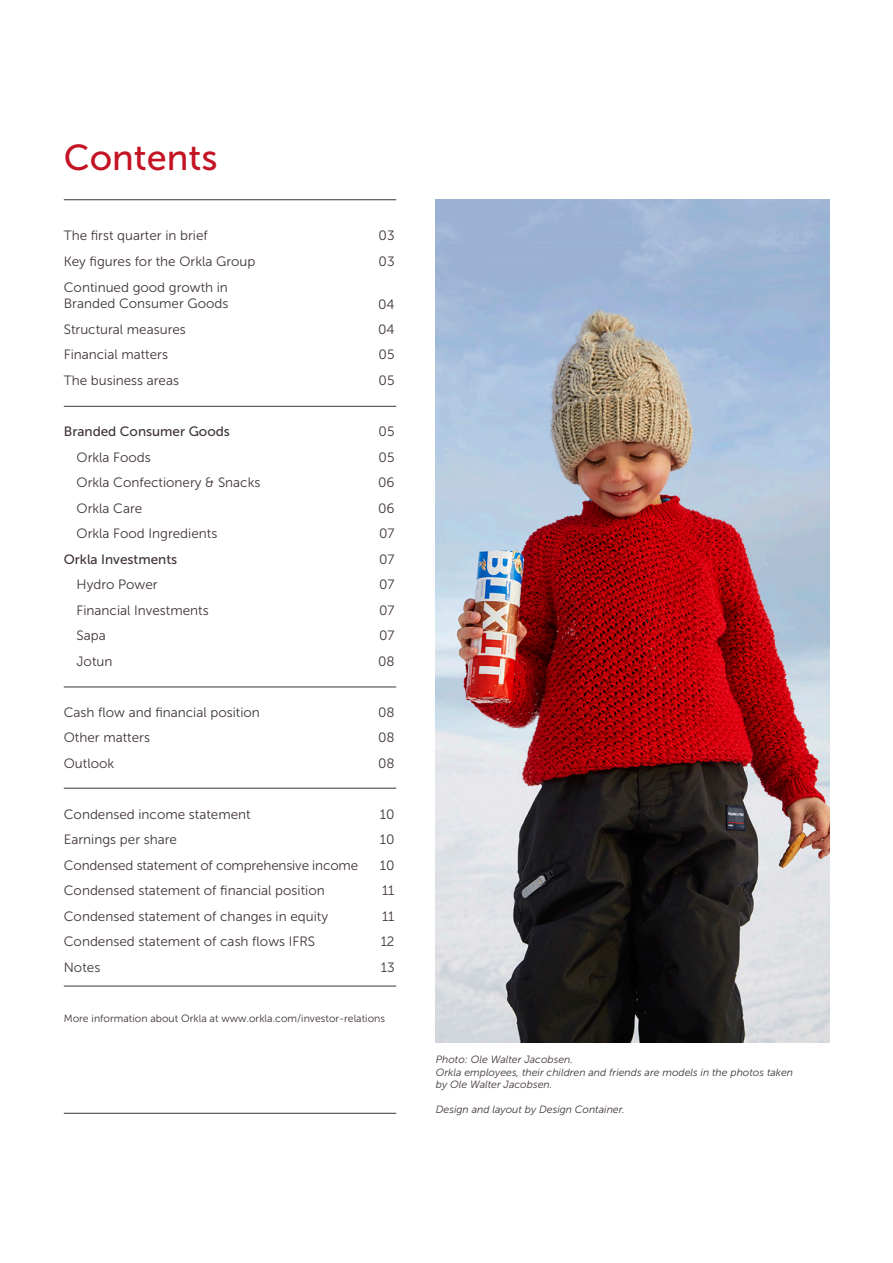
<style>
.page{position:relative;width:893px;height:1263px;background:#fff}
.page>*{position:absolute;margin:0;border:0;box-sizing:border-box;transform-origin:0 0}
.Overskrift_Museo{font:36px "Museo Sans 500";color:#c41324}
.Brødtekst{font:13.5px/16.5px "Museo Sans 300";color:#3f3439}
.Brødtekst-2{font:13.5px "Museo Sans 500";color:#3f3439}
.Brødtekst-3{font:italic 10.5px/12.6px "Museo Sans 300";color:#3f3439}
.Fotnote{font:10.5px "Museo Sans 300";color:#3f3439}
</style>
<div class="page">
<hr style="left:64px;top:199px;width:332px;height:1px;background:#3f3439">
<hr style="left:64px;top:406px;width:332px;height:1px;background:#3f3439">
<hr style="left:64px;top:687px;width:332px;height:1px;background:#3f3439">
<hr style="left:64px;top:986px;width:332px;height:1px;background:#3f3439">
<hr style="left:64px;top:1113px;width:332px;height:1px;background:#3f3439">
<img style="left:436px;top:200px;width:393px;height:842px">
<hr style="left:64px;top:788px;width:332px;height:1px;background:#3f3439">
<p class="Overskrift_Museo" style="left:64px;top:138px;width:155px">Contents</p>
<p class="Brødtekst" style="left:64px;top:228px;width:146px">The first quarter in brief</p>
<p class="Brødtekst" style="left:379px;top:228px;width:18px">03</p>
<p class="Brødtekst" style="left:64px;top:253px;width:193px">Key figures for the Orkla Group</p>
<p class="Brødtekst" style="left:379px;top:253px;width:18px">03</p>
<p class="Brødtekst" style="left:64px;top:279px;width:166px">Continued good growth in<br>Branded Consumer Goods</p>
<p class="Brødtekst" style="left:378px;top:296px;width:18px">04</p>
<p class="Brødtekst" style="left:64px;top:321px;width:124px">Structural measures</p>
<p class="Brødtekst" style="left:378px;top:321px;width:18px">04</p>
<p class="Brødtekst" style="left:64px;top:347px;width:106px">Financial matters</p>
<p class="Brødtekst" style="left:379px;top:347px;width:17px">05</p>
<p class="Brødtekst" style="left:64px;top:372px;width:117px">The business areas</p>
<p class="Brødtekst" style="left:379px;top:372px;width:17px">05</p>
<p class="Brødtekst-2" style="left:64px;top:424px;width:168px">Branded Consumer Goods</p>
<p class="Brødtekst" style="left:379px;top:423px;width:17px">05</p>
<p class="Brødtekst" style="left:77px;top:449px;width:76px">Orkla Foods</p>
<p class="Brødtekst" style="left:379px;top:449px;width:17px">05</p>
<p class="Brødtekst" style="left:77px;top:474px;width:185px">Orkla Confectionery &amp; Snacks</p>
<p class="Brødtekst" style="left:378px;top:474px;width:18px">06</p>
<p class="Brødtekst" style="left:77px;top:500px;width:67px">Orkla Care</p>
<p class="Brødtekst" style="left:378px;top:500px;width:18px">06</p>
<p class="Brødtekst" style="left:77px;top:525px;width:142px">Orkla Food Ingredients</p>
<p class="Brødtekst" style="left:379px;top:525px;width:17px">07</p>
<p class="Brødtekst-2" style="left:64px;top:551px;width:115px">Orkla Investments</p>
<p class="Brødtekst" style="left:379px;top:551px;width:17px">07</p>
<p class="Brødtekst" style="left:77px;top:576px;width:83px">Hydro Power</p>
<p class="Brødtekst" style="left:379px;top:576px;width:17px">07</p>
<p class="Brødtekst" style="left:77px;top:602px;width:134px">Financial Investments</p>
<p class="Brødtekst" style="left:379px;top:602px;width:17px">07</p>
<p class="Brødtekst" style="left:77px;top:627px;width:31px">Sapa</p>
<p class="Brødtekst" style="left:379px;top:627px;width:17px">07</p>
<p class="Brødtekst" style="left:77px;top:653px;width:37px">Jotun</p>
<p class="Brødtekst" style="left:378px;top:653px;width:18px">08</p>
<p class="Brødtekst" style="left:64px;top:704px;width:198px">Cash flow and financial position</p>
<p class="Brødtekst" style="left:378px;top:704px;width:18px">08</p>
<p class="Brødtekst" style="left:64px;top:729px;width:88px">Other matters</p>
<p class="Brødtekst" style="left:378px;top:729px;width:18px">08</p>
<p class="Brødtekst" style="left:64px;top:755px;width:52px">Outlook</p>
<p class="Brødtekst" style="left:378px;top:755px;width:18px">08</p>
<p class="Brødtekst" style="left:64px;top:806px;width:188px">Condensed income statement</p>
<p class="Brødtekst" style="left:380px;top:806px;width:16px">10</p>
<p class="Brødtekst" style="left:64px;top:831px;width:115px">Earnings per share</p>
<p class="Brødtekst" style="left:380px;top:831px;width:16px">10</p>
<p class="Brødtekst" style="left:64px;top:857px;width:296px">Condensed statement of comprehensive income</p>
<p class="Brødtekst" style="left:380px;top:857px;width:16px">10</p>
<p class="Brødtekst" style="left:64px;top:882px;width:262px">Condensed statement of financial position</p>
<p class="Brødtekst" style="left:382px;top:882px;width:14px">11</p>
<p class="Brødtekst" style="left:64px;top:908px;width:266px">Condensed statement of changes in equity</p>
<p class="Brødtekst" style="left:382px;top:908px;width:14px">11</p>
<p class="Brødtekst" style="left:64px;top:933px;width:253px">Condensed statement of cash flows IFRS</p>
<p class="Brødtekst" style="left:381px;top:933px;width:15px">12</p>
<p class="Brødtekst" style="left:64px;top:959px;width:38px">Notes</p>
<p class="Brødtekst" style="left:381px;top:959px;width:15px">13</p>
<p class="Fotnote" style="left:64px;top:1012px;width:323px">More information about Orkla at www.orkla.com/investor-relations</p>
<p class="Brødtekst-3" style="left:436px;top:1053px;width:139px">Photo: Ole Walter Jacobsen.</p>
<p class="Brødtekst-3" style="left:436px;top:1066px;width:359px">Orkla employees, their children and friends are models in the photos taken by Ole Walter Jacobsen.</p>
<p class="Brødtekst-3" style="left:436px;top:1103px;width:190px">Design and layout by Design Container.</p>
</div>
